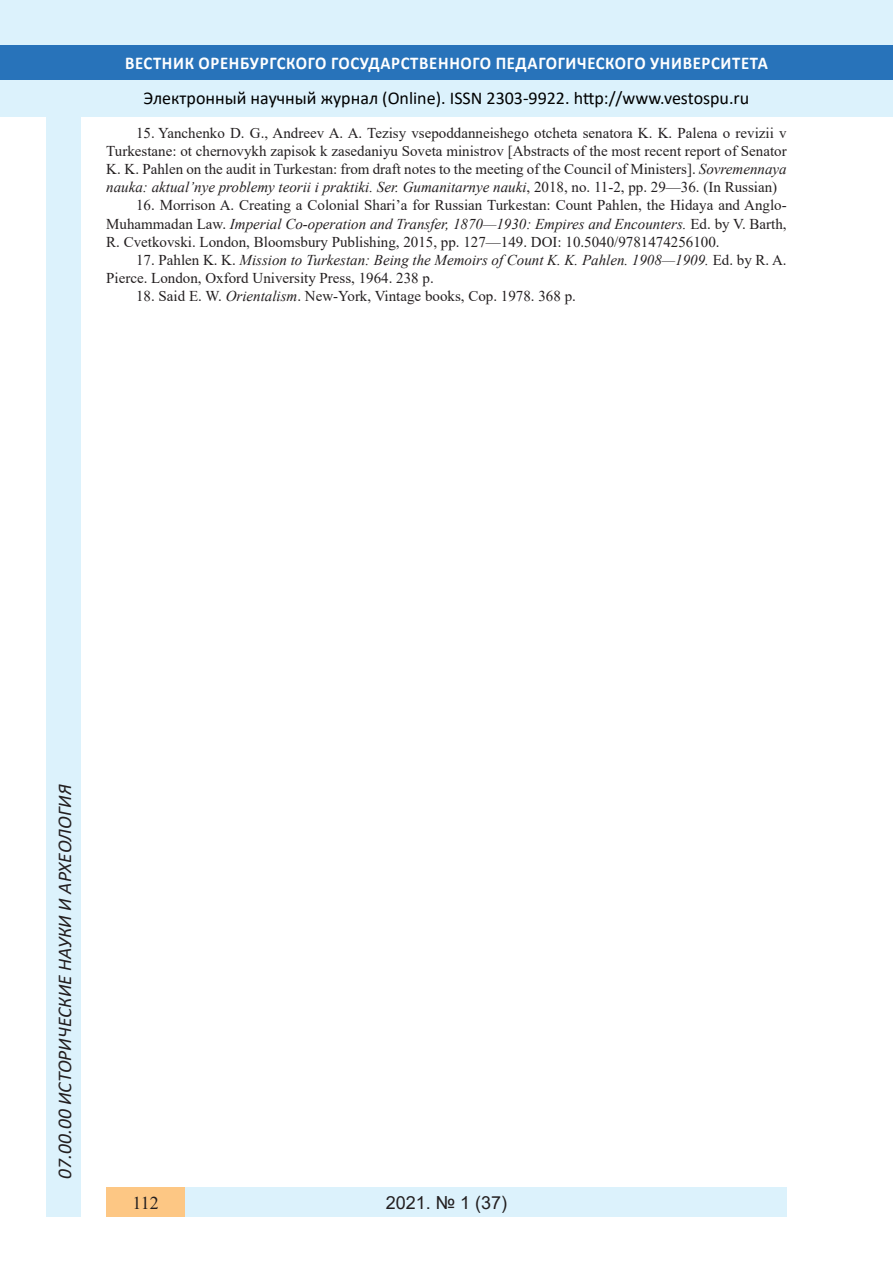
<style>
.page{position:relative;width:893px;height:1263px;background:#fff}
.page>*{position:absolute;margin:0;border:0;box-sizing:border-box;transform-origin:0 0}
.t1{font:italic 19.5px "Calibri";color:#231f20}
.t2{font:18px "Calibri";color:#000}
.t3{font:700 18px "Calibri";letter-spacing:.04em;color:#fff;scale:.93 1}
.t4{font:18px "Arial";color:#231f20}
.t5{font:700 18px "Book Antiqua";color:#231f20}
.t6{font:18px "Times New Roman";color:#231f20}
.литература{font:15px/18.1px "Times New Roman";color:#231f20;text-align:justify}
.s1{font-style:italic}
</style>
<div class="page">
<div style="left:0;top:0;width:893px;height:116px;background:#dcf2fc"></div>
<div style="left:0;top:45px;width:893px;height:34px;background:#2873ba"></div>
<div style="left:106px;top:1188px;width:681px;height:29px;background:#dcf2fc"></div>
<div style="left:106px;top:1188px;width:79px;height:29px;background:#fdc784"></div>
<div style="left:47px;top:116px;width:34px;height:1101px;background:#dcf2fc"></div>
<p class="t3" style="left:125px;top:50px;width:693px">ВЕСТНИК ОРЕНБУРГСКОГО ГОСУДАРСТВЕННОГО ПЕДАГОГИЧЕСКОГО УНИВЕРСИТЕТА</p>
<p class="t2" style="left:144px;top:85px;width:607px">Электронный научный журнал (Online). ISSN 2303-9922. http://www.vestospu.ru</p>
<p class="t2" style="left:583px;top:85px;width:13px">t</p>
<p class="t2" style="left:583px;top:85px;width:13px">t</p>
<p class="литература" style="left:106px;top:123px;width:682px;text-indent:30px">15. Yanchenko D. G., Andreev A. A. Tezisy vsepoddanneishego otcheta senatora K. K. Palena o revizii v Turkestane: ot chernovykh zapisok k zasedaniyu Soveta ministrov [Abstracts of the most recent report of Senator K. K. Pahlen on the audit in Turkestan: from draft notes to the meeting of the Council of Ministers]. <span class="s1">Sovremennaya nauka: aktual’nye problemy teorii i praktiki. Ser. Gumanitarnye nauki</span>, 2018, no. 11-2, pp. 29—36. (In Russian)</p>
<p class="литература" style="left:106px;top:196px;width:682px;text-indent:30px">16. Morrison A. Creating a Colonial Shari’a for Russian Turkestan: Count Pahlen, the Hidaya and Anglo-Muhammadan Law. <span class="s1">Imperial Co-operation and Transfer, 1870—1930: Empires and Encounters.</span> Ed. by V. Barth, R. Cvetkovski. London, Bloomsbury Publishing, 2015, pp. 127—149. DOI: 10.5040/9781474256100.</p>
<p class="литература" style="left:106px;top:250px;width:682px;text-indent:30px">17. Pahlen K. K. <span class="s1">Mission to Turkestan: Being the Memoirs of Count K. K. Pahlen. 1908—1909.</span> Ed. by R. A.<br>Pierce. London, Oxford University Press, 1964. 238 p.</p>
<p class="литература" style="left:136px;top:286px;width:441px">18. Said E. W. <span class="s1">Orientalism</span>. New-York, Vintage books, Cop. 1978. 368 p.</p>
<h1 class="t1" style="left:51px;top:1179px;width:395px;rotate:-90deg">07.00.00 ИСТОРИЧЕСКИЕ НАУКИ И АРХЕОЛОГИЯ</h1>
<h1 class="t1" style="left:51px;top:1105px;width:206px;rotate:-90deg">БИОЛОГИЧЕСКИЕ НАУКИ</h1>
<h1 class="t1" style="left:51px;top:1169px;width:11px;rotate:-90deg">3</h1>
<p class="t5" style="left:390px;top:1190px;width:37px">2018</p>
<p class="t5" style="left:479px;top:1190px;width:25px">25)</p>
<p class="t4" style="left:386px;top:1190px;width:123px">2021. № 1 (37)</p>
<p class="t6" style="left:133px;top:1190px;width:28px">112</p>
<p class="t5" style="left:460px;top:1190px;width:39px">2 6</p>
</div>
